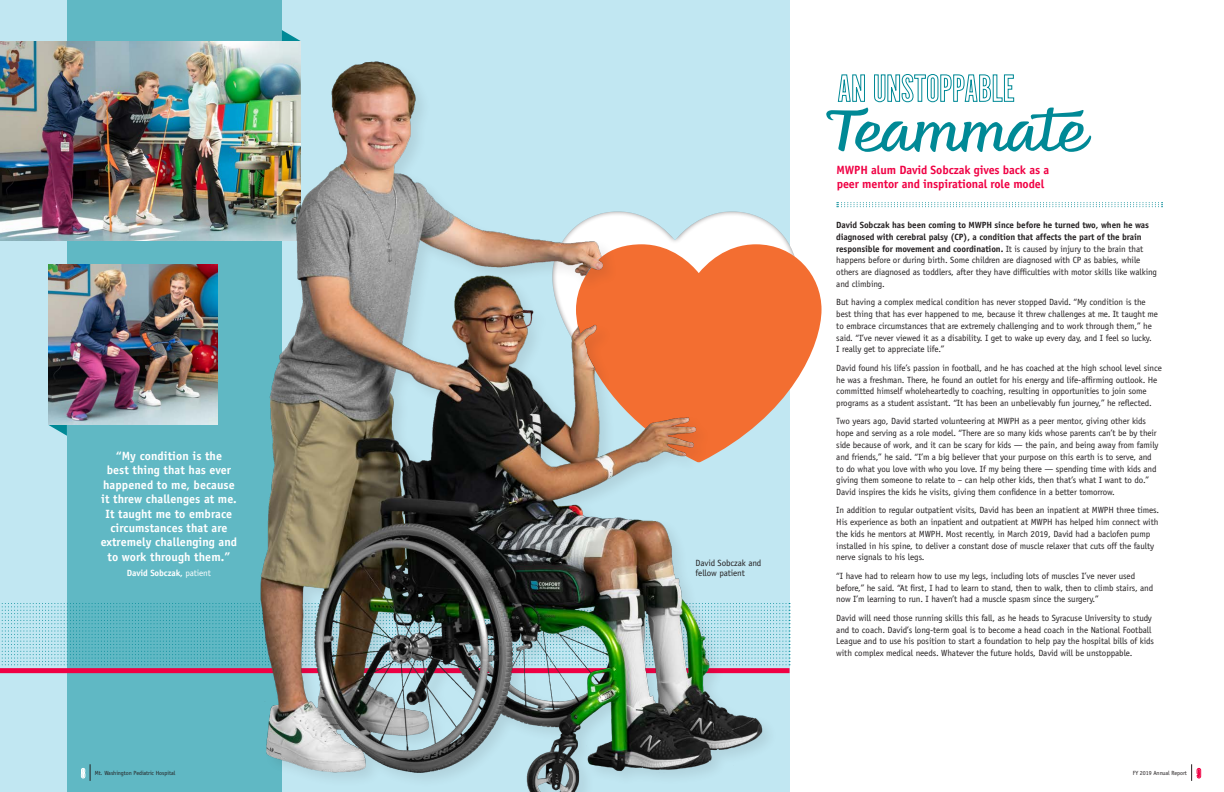
<style>
.page{position:relative;width:1224px;height:792px;background:#fff}
.page>*{position:absolute;margin:0;border:0;box-sizing:border-box;transform-origin:0 0}
.t1{font:56.9px "Feltro";color:#008996}
.t2{font:700 12px/14.4px "Officina Sans Std";letter-spacing:.005em;color:#fff;text-align:center}
.t3{font:700 12px/14px "Officina Sans Std";letter-spacing:-.01em;color:#f00044}
.t4{font:9px/11.8px "Officina Sans Std";letter-spacing:-.01em;color:#231f20}
.t5{font:700 9px "Officina Sans Std";letter-spacing:-.01em;color:#fff}
.t6{font:6px "Officina Sans Std";letter-spacing:-.01em;color:#231f20}
.s1{font-weight:400}
.s2{font-weight:700}
</style>
<div class="page">
<div style="left:0;top:0;width:790px;height:792px;background:#c1e7f2"></div>
<div style="left:67px;top:0;width:215px;height:792px;background:#60b8c4"></div>
<svg style="left:1px;top:603px;width:789px;height:62px"></svg>
<div style="left:0;top:668px;width:790px;height:5px;background:#f00044"></div>
<svg style="left:282px;top:30px;width:19px;height:11px"></svg>
<img style="left:0;top:41px;width:301px;height:199px">
<svg style="left:48px;top:425px;width:19px;height:11px"></svg>
<img style="left:48px;top:265px;width:170px;height:160px">
<svg style="left:837px;top:202px;width:326px;height:5px"></svg>
<svg style="left:838px;top:74px;width:27px;height:28px"></svg>
<svg style="left:874px;top:74px;width:140px;height:28px"></svg>
<svg style="left:778px;top:244px;width:44px;height:160px;fill:#f36e31"></svg>
<svg style="left:81px;top:764px;width:10px;height:17px"></svg>
<svg style="left:1191px;top:764px;width:10px;height:17px"></svg>
<img style="left:233px;top:59px;width:540px;height:733px">
<p class="t2" style="left:101px;top:449px;width:138px">“My condition is the<br>best thing that has ever happened to me, because it threw challenges at me.<br>It taught me to embrace circumstances that are extremely challenging and to work through them.”</p>
<p class="t5" style="left:127px;top:568px;width:85px">David Sobczak, <span class="s1">patient</span></p>
<p class="t4" style="left:696px;top:557px;width:67px;line-height:10.8px">David Sobczak and fellow patient</p>
<p class="t1" style="left:821px;top:91px;width:270px">Teammate</p>
<p class="t3" style="left:837px;top:163px;width:214px">MWPH alum David Sobczak gives back as a peer mentor and inspirational role model</p>
<p class="t4" style="left:836px;top:219px;width:322px"><span class="s2">David Sobczak has been coming to MWPH since before he turned two, when he was diagnosed with cerebral palsy (CP), a condition that affects the part of the brain responsible for movement and coordination.</span> It is caused by injury to the brain that happens before or during birth. Some children are diagnosed with CP as babies, while others are diagnosed as toddlers, after they have difficulties with motor skills like walking and climbing.</p>
<p class="t4" style="left:836px;top:296px;width:323px">But having a complex medical condition has never stopped David. “My condition is the best thing that has ever happened to me, because it threw challenges at me. It taught me to embrace circumstances that are extremely challenging and to work through them,” he said. “I’ve never viewed it as a disability. I get to wake up every day, and I feel so lucky.<br>I really get to appreciate life.”</p>
<p class="t4" style="left:836px;top:362px;width:327px">David found his life’s passion in football, and he has coached at the high school level since he was a freshman. There, he found an outlet for his energy and life-affirming outlook. He committed himself wholeheartedly to coaching, resulting in opportunities to join some programs as a student assistant. “It has been an unbelievably fun journey,” he reflected.</p>
<p class="t4" style="left:836px;top:416px;width:324px">Two years ago, David started volunteering at MWPH as a peer mentor, giving other kids hope and serving as a role model. “There are so many kids whose parents can’t be by their side because of work, and it can be scary for kids — the pain, and being away from family and friends,” he said. “I’m a big believer that your purpose on this earth is to serve, and to do what you love with who you love. If my being there — spending time with kids and giving them someone to relate to – can help other kids, then that’s what I want to do.” David inspires the kids he visits, giving them confidence in a better tomorrow.</p>
<p class="t4" style="left:836px;top:504px;width:324px">In addition to regular outpatient visits, David has been an inpatient at MWPH three times.<br>His experience as both an inpatient and outpatient at MWPH has helped him connect with the kids he mentors at MWPH. Most recently, in March 2019, David had a baclofen pump installed in his spine, to deliver a constant dose of muscle relaxer that cuts off the faulty nerve signals to his legs.</p>
<p class="t4" style="left:836px;top:570px;width:318px">“I have had to relearn how to use my legs, including lots of muscles I’ve never used before,” he said. “At first, I had to learn to stand, then to walk, then to climb stairs, and now I’m learning to run. I haven’t had a muscle spasm since the surgery.”</p>
<p class="t4" style="left:836px;top:612px;width:319px">David will need those running skills this fall, as he heads to Syracuse University to study and to coach. David’s long-term goal is to become a head coach in the National Football League and to use his position to start a foundation to help pay the hospital bills of kids with complex medical needs. Whatever the future holds, David will be unstoppable.</p>
<p class="t6" style="left:95px;top:770px;width:82px">Mt. Washington Pediatric Hospital</p>
<p class="t6" style="left:1133px;top:770px;width:56px">FY 2019 Annual Report</p>
</div>
